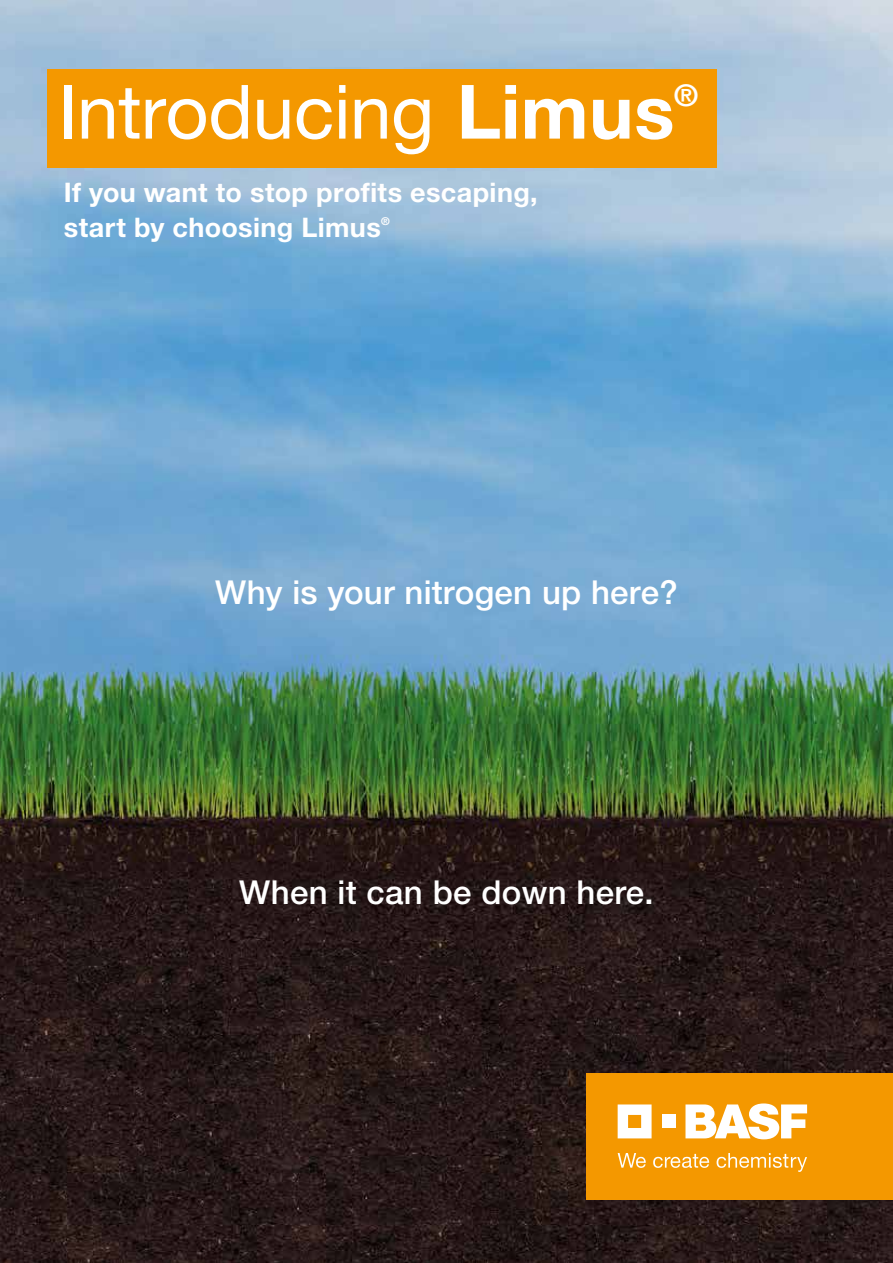
<style>
.page{position:relative;width:893px;height:1263px;background:#fff}
.page>*{position:absolute;margin:0;border:0;box-sizing:border-box;transform-origin:0 0}
.t1{font:75px "Helvetica Neue";letter-spacing:-.005em;color:#fff}
.t2{font:500 33px "Helvetica Neue";letter-spacing:.01em;color:#fff}
.t3{font:700 30px "Helvetica Neue";color:#fff}
.t4{font:700 27px/34.5px "Helvetica Neue";letter-spacing:.015em;color:#fff}
.t5{font:700 10.8px "Helvetica Neue";color:#fff}
.s1{font-weight:700}
</style>
<div class="page">
<img style="left:0;top:0;width:893px;height:1263px">
<div style="left:48px;top:70px;width:669px;height:98px;background:#f49800"></div>
<div style="left:586px;top:1073px;width:307px;height:126px;background:#f49800"></div>
<svg style="left:618px;top:1104px;width:34px;height:34px"></svg>
<div style="left:662px;top:1115px;width:13px;height:13px;background:#fff"></div>
<svg style="left:685px;top:1103px;width:122px;height:36px"></svg>
<svg style="left:618px;top:1153px;width:28px;height:15px"></svg>
<svg style="left:653px;top:1154px;width:56px;height:14px"></svg>
<svg style="left:717px;top:1153px;width:90px;height:19px"></svg>
<h1 class="t1" style="left:58px;top:67px;width:618px">Introducing <span class="s1">Limus</span></h1>
<p class="t3" style="left:674px;top:76px;width:25px">®</p>
<p class="t4" style="left:64px;top:175px;width:475px">If you want to stop profits escaping, start by choosing Limus</p>
<p class="t5" style="left:381px;top:214px;width:10px">®</p>
<p class="t2" style="left:215px;top:573px;width:464px">Why is your nitrogen up here?</p>
<p class="t2" style="left:239px;top:872px;width:416px">When it can be down here.</p>
</div>
